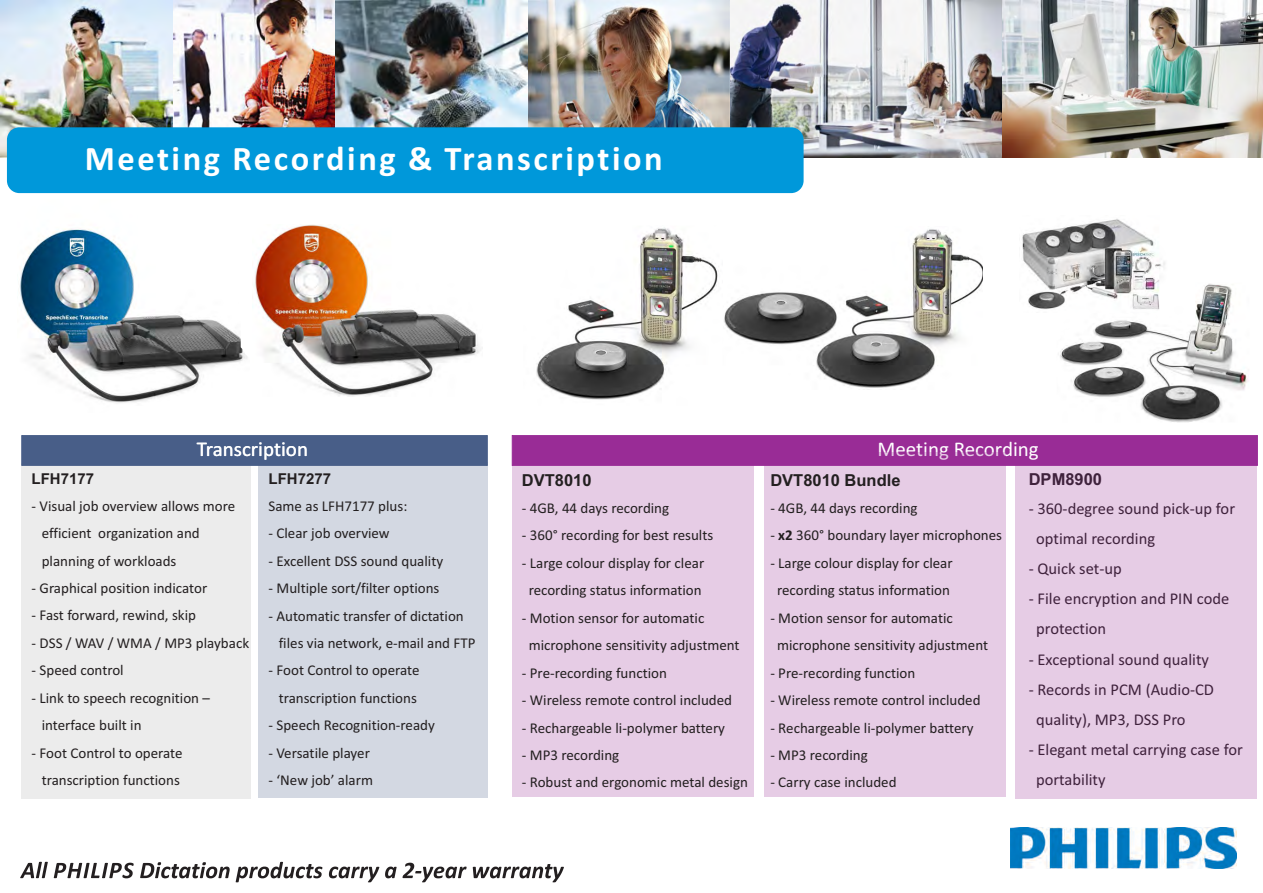
<style>
.page{position:relative;width:1263px;height:893px;background:#fff}
.page>*{position:absolute;margin:0;border:0;box-sizing:border-box;transform-origin:0 0}
.t1{font:700 34.5px "Calibri";letter-spacing:.075em;color:#fff}
.t2{font:21px "Calibri";color:#fff}
.t3{font:16.5px/30.2px "Calibri";color:#231f20}
.t4{font:700 16.5px "Arial";color:#231f20}
.t5{font:15px/27.5px "Calibri";color:#231f20}
.t6{font:700 15px "Arial";color:#231f20}
.s1{font-weight:700}
</style>
<div class="page">
<svg style="left:20px;top:862px;width:544px;height:20px"></svg>
<img style="left:729px;top:0;width:273px;height:158px">
<img style="left:528px;top:0;width:201px;height:127px">
<img style="left:334px;top:0;width:194px;height:127px">
<img style="left:172px;top:1px;width:162px;height:126px">
<img style="left:1px;top:0;width:171px;height:158px">
<img style="left:1002px;top:0;width:261px;height:158px">
<div style="left:7px;top:127px;width:797px;height:66px;background:#0098da;border-radius:12px"></div>
<img style="left:1010px;top:827px;width:227px;height:42px">
<img style="left:724px;top:229px;width:259px;height:159px">
<div style="left:21px;top:463px;width:229px;height:336px;background:#ececec"></div>
<div style="left:1015px;top:463px;width:242px;height:336px;background:#e6cce5"></div>
<div style="left:258px;top:462px;width:229px;height:336px;background:#d3d8e2"></div>
<div style="left:22px;top:435px;width:465px;height:30px;background:#485e88"></div>
<div style="left:512px;top:435px;width:745px;height:30px;background:#992c96;border:1px solid #992c96"></div>
<img style="left:1060px;top:283px;width:189px;height:140px">
<img style="left:1022px;top:219px;width:151px;height:93px">
<img style="left:254px;top:224px;width:227px;height:172px">
<img style="left:20px;top:229px;width:228px;height:174px">
<div style="left:512px;top:453px;width:242px;height:344px;background:#e6cce5"></div>
<img style="left:536px;top:227px;width:182px;height:173px">
<div style="left:764px;top:453px;width:242px;height:344px;background:#e6cce5"></div>
<h1 class="t1" style="left:85px;top:144px;width:579px">Meeting Recording &amp; Transcription</h1>
<h2 class="t2" style="left:197px;top:440px;width:113px">Transcription</h2>
<h2 class="t2" style="left:877px;top:440px;width:163px">Meeting Recording</h2>
<p class="t4" style="left:522px;top:474px;width:71px">DVT8010</p>
<p class="t5" style="left:522px;top:495px;width:149px">- 4GB, 44 days recording</p>
<p class="t5" style="left:522px;top:523px;width:193px">- 360° recording for best results</p>
<p class="t5" style="left:522px;top:550px;width:184px;text-align:center">- Large colour display for clear recording status information</p>
<p class="t5" style="left:529px;top:605px;width:212px;text-indent:-7px">- Motion sensor for automatic microphone sensitivity adjustment</p>
<p class="t5" style="left:522px;top:660px;width:147px">- Pre-recording function</p>
<p class="t5" style="left:522px;top:688px;width:212px">- Wireless remote control included</p>
<p class="t5" style="left:522px;top:715px;width:205px">- Rechargeable li-polymer battery</p>
<p class="t5" style="left:522px;top:742px;width:99px">- MP3 recording</p>
<p class="t5" style="left:522px;top:770px;width:228px">- Robust and ergonomic metal design</p>
<p class="t4" style="left:1029px;top:473px;width:75px">DPM8900</p>
<p class="t3" style="left:1036px;top:494px;width:200px;text-indent:-7px">- 360-degree sound pick-up for optimal recording</p>
<p class="t3" style="left:1029px;top:555px;width:95px">- Quick set-up</p>
<p class="t3" style="left:1036px;top:585px;width:195px;text-indent:-7px">- File encryption and PIN code protection</p>
<p class="t3" style="left:1029px;top:645px;width:182px">- Exceptional sound quality</p>
<p class="t3" style="left:1036px;top:676px;width:179px;text-indent:-7px">- Records in PCM (Audio-CD quality), MP3, DSS Pro</p>
<p class="t3" style="left:1036px;top:736px;width:208px;text-indent:-7px">- Elegant metal carrying case for portability</p>
<p class="t6" style="left:32px;top:473px;width:64px">LFH7177</p>
<p class="t5" style="left:42px;top:493px;width:195px;text-indent:-10px">- Visual job overview allows more efficient organization and planning of workloads</p>
<p class="t5" style="left:32px;top:575px;width:177px">- Graphical position indicator</p>
<p class="t5" style="left:32px;top:603px;width:166px">- Fast forward, rewind, skip</p>
<p class="t5" style="left:32px;top:630px;width:219px">- DSS / WAV / WMA / MP3 playback</p>
<p class="t5" style="left:32px;top:658px;width:94px">- Speed control</p>
<p class="t5" style="left:42px;top:685px;width:170px;text-indent:-10px">- Link to speech recognition – interface built in</p>
<p class="t5" style="left:32px;top:740px;width:153px;text-align:center">- Foot Control to operate transcription functions</p>
<p class="t6" style="left:269px;top:474px;width:64px">LFH7277</p>
<p class="t5" style="left:269px;top:493px;width:140px">Same as LFH7177 plus:</p>
<p class="t5" style="left:269px;top:521px;width:123px">- Clear job overview</p>
<p class="t5" style="left:269px;top:548px;width:176px">- Excellent DSS sound quality</p>
<p class="t5" style="left:269px;top:576px;width:172px">- Multiple sort/filter options</p>
<p class="t5" style="left:279px;top:603px;width:198px;text-indent:-10px">- Automatic transfer of dictation files via network, e-mail and FTP</p>
<p class="t5" style="left:269px;top:658px;width:153px;text-align:center">- Foot Control to operate transcription functions</p>
<p class="t5" style="left:269px;top:713px;width:168px">- Speech Recognition-ready</p>
<p class="t5" style="left:269px;top:740px;width:103px">- Versatile player</p>
<p class="t5" style="left:269px;top:768px;width:106px">- ‘New job’ alarm</p>
<p class="t4" style="left:770px;top:474px;width:132px">DVT8010 Bundle</p>
<p class="t5" style="left:770px;top:495px;width:149px">- 4GB, 44 days recording</p>
<p class="t5" style="left:770px;top:523px;width:233px">- <span class="s1">x2</span> 360° boundary layer microphones</p>
<p class="t5" style="left:770px;top:550px;width:184px;text-align:center">- Large colour display for clear recording status information</p>
<p class="t5" style="left:777px;top:605px;width:212px;text-indent:-7px">- Motion sensor for automatic microphone sensitivity adjustment</p>
<p class="t5" style="left:770px;top:660px;width:147px">- Pre-recording function</p>
<p class="t5" style="left:770px;top:688px;width:212px">- Wireless remote control included</p>
<p class="t5" style="left:770px;top:715px;width:205px">- Rechargeable li-polymer battery</p>
<p class="t5" style="left:770px;top:742px;width:99px">- MP3 recording</p>
<p class="t5" style="left:770px;top:770px;width:128px">- Carry case included</p>
</div>
